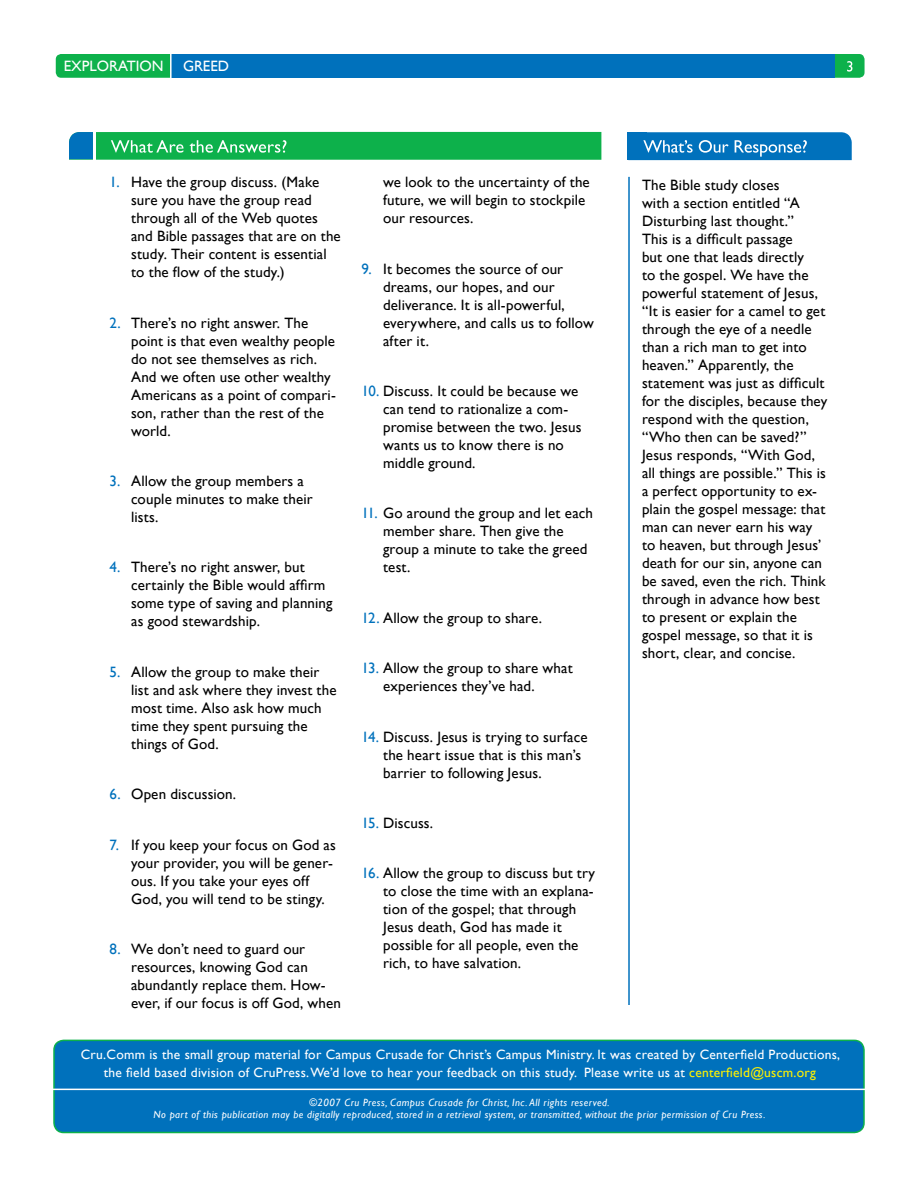
<style>
.page{position:relative;width:918px;height:1188px;background:#fff}
.page>*{position:absolute;margin:0;border:0;box-sizing:border-box;transform-origin:0 0}
.t1{font:15px/18px "Gill Sans";letter-spacing:.01em;color:#000}
.t2{font:15px "Gill Sans";color:#fff}
.t3{font:13.5px/18px "Gill Sans";letter-spacing:.02em;color:#fff;text-align:center}
.t4{font:italic 10.5px/12.6px "Gill Sans";letter-spacing:.04em;color:#fff;text-align:center}
.s1{color:#0071bc}
.s2{color:#fff200}
</style>
<div class="page">
<svg style="left:69px;top:132px;width:532px;height:28px;background:#1ab259"></svg>
<svg style="left:628px;top:132px;width:224px;height:28px;background:#1b80c3"></svg>
<div style="left:54px;top:1040px;width:810px;height:93px;background:#0071bc;border-radius:10px"></div>
<div style="left:53px;top:1040px;width:812px;height:93px;border:2px solid #0db14b;border-radius:10px"></div>
<hr style="left:50px;top:1089px;width:818px;height:1px;background:#fff">
<div style="left:56px;top:54px;width:809px;height:24px;background:#0db14b;border-radius:5px"></div>
<div style="left:171px;top:54px;width:664px;height:24px;background:#0071bc"></div>
<hr style="left:170px;top:50px;width:2px;height:31px;background:#fff">
<svg style="left:847px;top:61px;width:5px;height:11px"></svg>
<hr style="left:628px;top:177px;width:2px;height:828px;background:#0071bc">
<p class="t2" style="left:64px;top:57px;width:101px">EXPLORATION</p>
<p class="t2" style="left:183px;top:57px;width:21px">Greed</p>
<p class="t1" style="left:131px;top:173px;width:211px;text-indent:-22px"><span class="s1">1.</span> Have the group discuss. (Make sure you have the group read through all of the Web quotes and Bible passages that are on the study. Their content is essential to the flow of the study.)</p>
<p class="t1" style="left:131px;top:313px;width:206px;text-indent:-22px"><span class="s1">2.</span> There’s no right answer. The point is that even wealthy people do not see themselves as rich.<br>And we often use other wealthy<br>Americans as a point of compari&shy;son, rather than the rest of the world.</p>
<p class="t1" style="left:131px;top:472px;width:183px;text-indent:-22px"><span class="s1">3.</span> Allow the group members a couple minutes to make their lists.</p>
<p class="t1" style="left:131px;top:558px;width:203px;text-indent:-22px"><span class="s1">4.</span> There’s no right answer, but certainly the Bible would affirm some type of saving and planning as good stewardship.</p>
<p class="t1" style="left:131px;top:663px;width:207px;text-indent:-22px"><span class="s1">5.</span> Allow the group to make their list and ask where they invest the most time. Also ask how much time they spent pursuing the things of God.</p>
<p class="t1" style="left:110px;top:785px;width:128px"><span class="s1">6.</span> Open discussion.</p>
<p class="t1" style="left:131px;top:835px;width:206px;text-indent:-22px"><span class="s1">7.</span> If you keep your focus on God as your provider, you will be gener&shy;ous. If you take your eyes off<br>God, you will tend to be stingy.</p>
<p class="t1" style="left:131px;top:940px;width:211px;text-indent:-22px"><span class="s1">8.</span> We don’t need to guard our resources, knowing God can abundantly replace them. How&shy;ever, if our focus is off God, when</p>
<p class="t1" style="left:383px;top:173px;width:208px">we look to the uncertainty of the future, we will begin to stockpile our resources.</p>
<p class="t1" style="left:383px;top:259px;width:212px;text-indent:-22px"><span class="s1">9.</span> It becomes the source of our dreams, our hopes, and our deliverance. It is all-powerful, everywhere, and calls us to follow after it.</p>
<p class="t1" style="left:383px;top:382px;width:200px;text-indent:-22px"><span class="s1">10.</span> Discuss. It could be because we can tend to rationalize a com&shy;promise between the two. Jesus wants us to know there is no middle ground.</p>
<p class="t1" style="left:383px;top:504px;width:211px;text-indent:-22px"><span class="s1">11.</span> Go around the group and let each member share. Then give the group a minute to take the greed test.</p>
<p class="t1" style="left:362px;top:609px;width:182px"><span class="s1">12.</span> Allow the group to share.</p>
<p class="t1" style="left:383px;top:659px;width:191px;text-indent:-22px"><span class="s1">13.</span> Allow the group to share what experiences they’ve had.</p>
<p class="t1" style="left:383px;top:727px;width:206px;text-indent:-22px"><span class="s1">14.</span> Discuss. Jesus is trying to surface the heart issue that is this man’s barrier to following Jesus.</p>
<p class="t1" style="left:362px;top:814px;width:73px"><span class="s1">15.</span> Discuss.</p>
<p class="t1" style="left:383px;top:864px;width:214px;text-indent:-22px"><span class="s1">16.</span> Allow the group to discuss but try to close the time with an explana&shy;tion of the gospel; that through<br>Jesus death, God has made it possible for all people, even the rich, to have salvation.</p>
<p class="t1" style="left:642px;top:176px;width:187px">The Bible study closes<br>with a section entitled “A<br>Disturbing last thought.”<br>This is a difficult passage<br>but one that leads directly<br>to the gospel. We have the powerful statement of Jesus, “It is easier for a camel to get through the eye of a needle than a rich man to get into heaven.” Apparently, the statement was just as difficult for the disciples, because they respond with the question, “Who then can be saved?”<br>Jesus responds, “With God, all things are possible.” This is a perfect opportunity to ex&shy;plain the gospel message: that man can never earn his way to heaven, but through Jesus’ death for our sin, anyone can be saved, even the rich. Think through in advance how best to present or explain the gospel message, so that it is short, clear, and concise.</p>
<p class="t3" style="left:81px;top:1045px;width:761px">Cru.Comm is the small group material for Campus Crusade for Christ’s Campus Ministry. It was created by Centerfield Productions, the field based division of CruPress. We’d love to hear your feedback on this study. Please write us at <span class="s2">centerfield@uscm.org</span></p>
<p class="t4" style="left:154px;top:1096px;width:613px">©2007 Cru Press, Campus Crusade for Christ, Inc. All rights reserved.<br>No part of this publication may be digitally reproduced, stored in a retrieval system, or transmitted, without the prior permission of Cru Press.</p>
</div>
